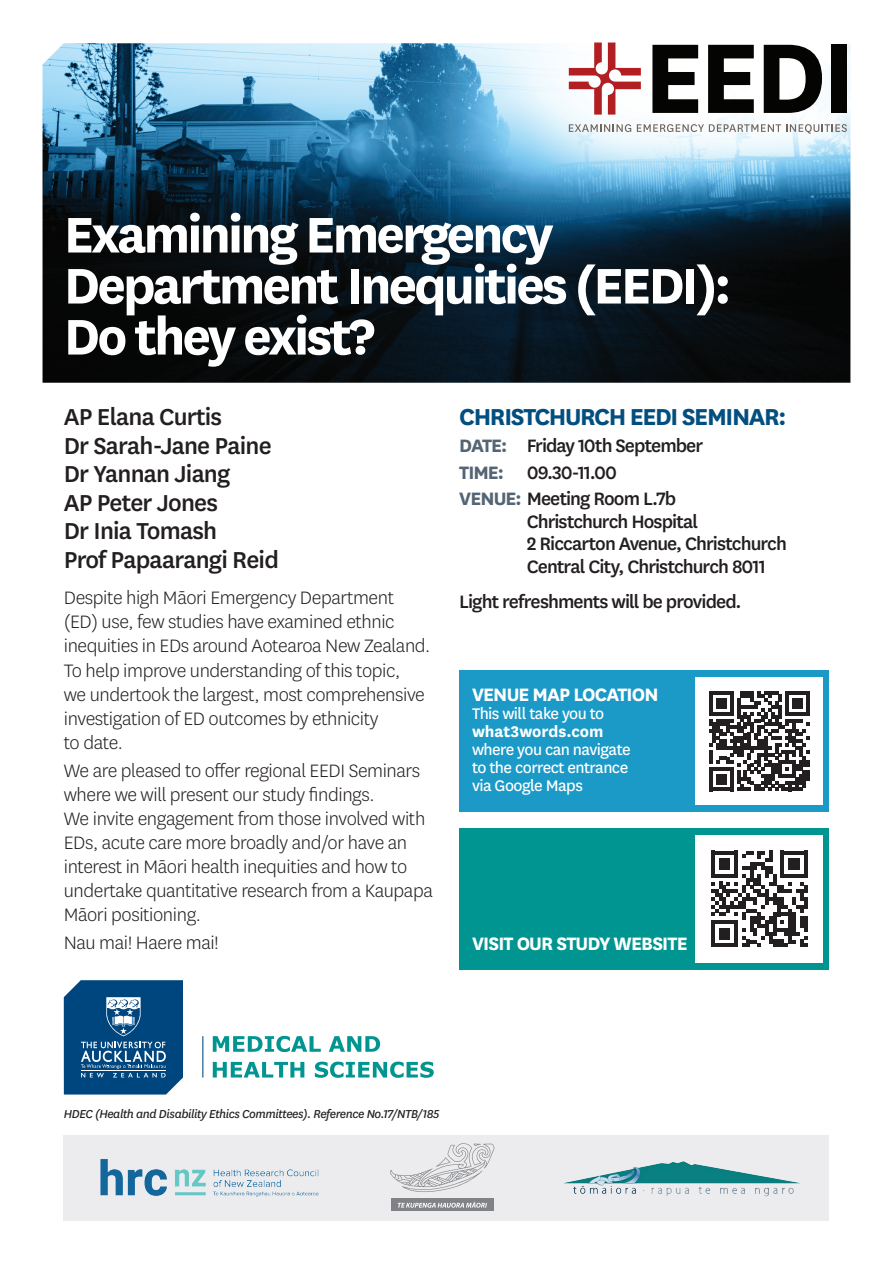
<style>
.page{position:relative;width:893px;height:1263px;background:#fff}
.page>*{position:absolute;margin:0;border:0;box-sizing:border-box;transform-origin:0 0}
.t1{font:700 58.5px/51px "National";letter-spacing:-.05em;color:#fff}
.t2{font:500 27px/28.5px "National";letter-spacing:-.03em;color:#231f20}
.t3{font:700 27px "National";letter-spacing:-.05em;color:#024f7f}
.t4{font:300 21px/24px "National";letter-spacing:-.02em;color:#231f20}
.t5{font:500 21px/26.7px "National";letter-spacing:-.045em;color:#231f20}
.t6{font:700 21px "National";letter-spacing:-.04em;color:#fff}
.t7{font:18px/18px "National";letter-spacing:-.03em;color:#fff}
.t8{font:700 18px "National";color:#fff}
.t9{font:italic 13.5px "National";letter-spacing:-.03em;color:#231f20}
.s1{font-weight:700;color:#536474}
</style>
<div class="page">
<div style="left:459px;top:828px;width:370px;height:141px;background:#009590"></div>
<img style="left:43px;top:43px;width:807px;height:340px">
<svg style="left:652px;top:45px;width:46px;height:68px"></svg>
<svg style="left:708px;top:45px;width:46px;height:68px"></svg>
<svg style="left:764px;top:45px;width:58px;height:68px"></svg>
<div style="left:831px;top:45px;width:16px;height:68px;background:#040503"></div>
<svg style="left:569px;top:124px;width:62px;height:8px"></svg>
<svg style="left:637px;top:124px;width:210px;height:10px"></svg>
<svg style="left:569px;top:43px;width:72px;height:72px"></svg>
<svg style="left:64px;top:980px;width:119px;height:114px;background:#1f5d8e"></svg>
<hr style="left:202px;top:1036px;width:1px;height:41px;background:#00467e">
<svg style="left:213px;top:1036px;width:108px;height:16px"></svg>
<svg style="left:329px;top:1036px;width:51px;height:16px"></svg>
<svg style="left:213px;top:1062px;width:91px;height:15px"></svg>
<svg style="left:315px;top:1061px;width:119px;height:17px"></svg>
<div style="left:64px;top:1135px;width:765px;height:85px;background:#ececee"></div>
<img style="left:100px;top:1159px;width:219px;height:38px">
<svg style="left:390px;top:1143px;width:104px;height:49px"></svg>
<div style="left:391px;top:1198px;width:103px;height:13px;background:#808285"></div>
<svg style="left:398px;top:1202px;width:89px;height:6px"></svg>
<img style="left:564px;top:1161px;width:236px;height:36px">
<div style="left:695px;top:835px;width:128px;height:128px;background:#fff"></div>
<svg style="left:711px;top:851px;width:97px;height:96px"></svg>
<div style="left:459px;top:671px;width:370px;height:141px;background:#1b99c7"></div>
<div style="left:695px;top:677px;width:128px;height:128px;background:#fff"></div>
<svg style="left:709px;top:691px;width:100px;height:100px"></svg>
<h1 class="t1" style="left:64px;top:205px;width:669px">Examining Emergency<br>Department Inequities (EEDI):<br>Do they exist?</h1>
<p class="t2" style="left:64px;top:401px;width:217px">AP Elana Curtis<br>Dr Sarah-Jane Paine<br>Dr Yannan Jiang<br>AP Peter Jones<br>Dr Inia Tomash<br>Prof Papaarangi Reid</p>
<p class="t4" style="left:64px;top:585px;width:368px">Despite high Māori Emergency Department (ED) use, few studies have examined ethnic inequities in EDs around Aotearoa New Zealand.<br>To help improve understanding of this topic,<br>we undertook the largest, most comprehensive investigation of ED outcomes by ethnicity<br>to date.</p>
<p class="t4" style="left:64px;top:758px;width:371px">We are pleased to offer regional EEDI Seminars where we will present our study findings.<br>We invite engagement from those involved with EDs, acute care more broadly and/or have an interest in Māori health inequities and how to undertake quantitative research from a Kaupapa Māori positioning.</p>
<p class="t4" style="left:64px;top:930px;width:157px">Nau mai! Haere mai!</p>
<p class="t3" style="left:459px;top:398px;width:329px">CHRISTCHURCH EEDI SEMINAR:</p>
<p class="t5" style="left:459px;top:431px;width:245px"><span class="s1">DATE:</span> Friday 10th September<br><span class="s1">TIME:</span> 09.30-11.00<br><span class="s1">VENUE:</span> Meeting Room L.7b</p>
<p class="t5" style="left:527px;top:509px;width:262px;line-height:22.5px">Christchurch Hospital<br>2 Riccarton Avenue, Christchurch<br>Central City, Christchurch 8011</p>
<p class="t5" style="left:459px;top:587px;width:284px">Light refreshments will be provided.</p>
<p class="t6" style="left:472px;top:680px;width:188px">VENUE MAP LOCATION</p>
<p class="t7" style="left:472px;top:704px;width:134px">This will take you to</p>
<p class="t8" style="left:472px;top:719px;width:133px">what3words.com</p>
<p class="t7" style="left:472px;top:740px;width:160px">where you can navigate to the correct entrance via Google Maps</p>
<p class="t6" style="left:472px;top:929px;width:217px">VISIT OUR STUDY WEBSITE</p>
<p class="t9" style="left:64px;top:1105px;width:377px">HDEC (Health and Disability Ethics Committees). Reference No.17/NTB/185</p>
</div>
